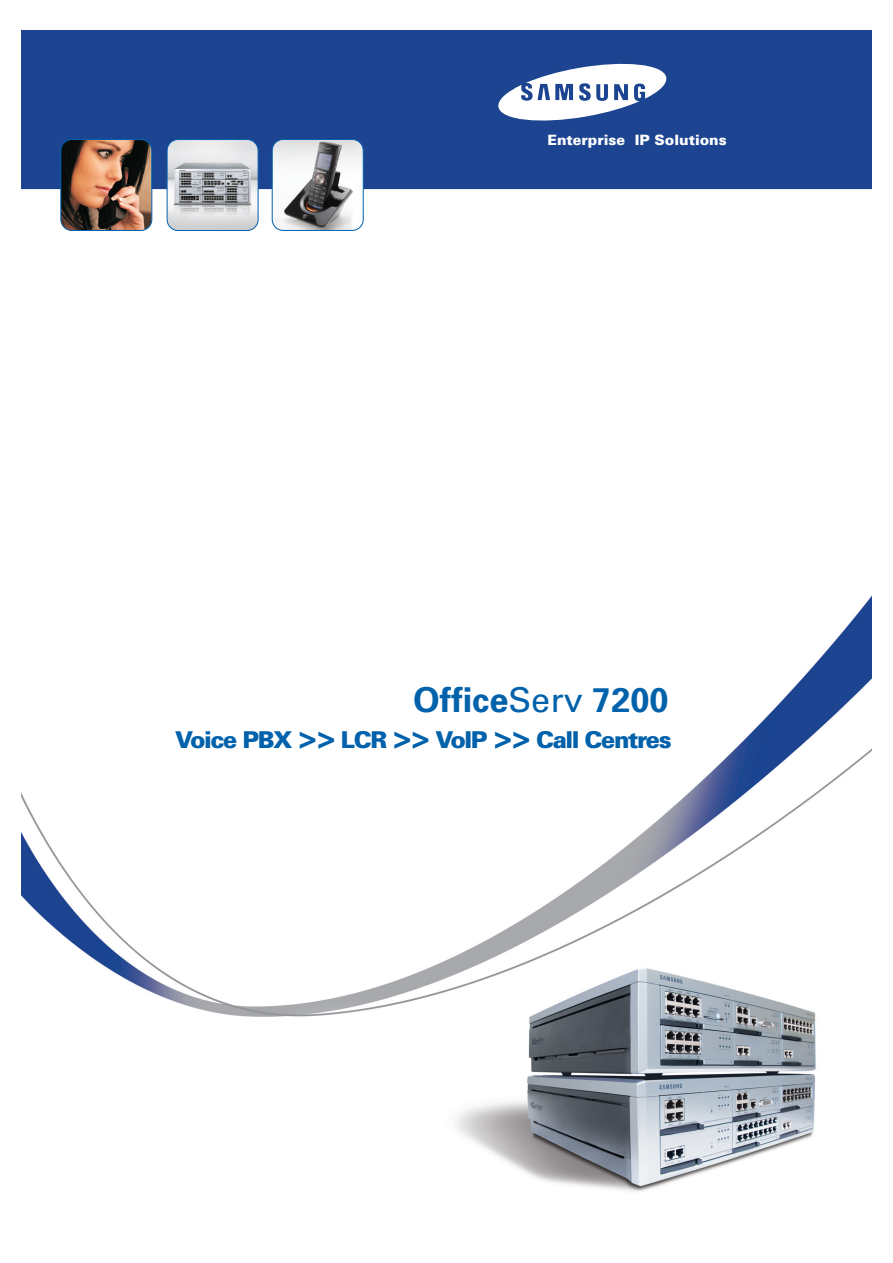
<style>
.page{position:relative;width:893px;height:1263px;background:#fff}
.page>*{position:absolute;margin:0;border:0;box-sizing:border-box;transform-origin:0 0}
.t1{font:700 34.2px "Univers";color:#0161aa}
.t2{font:900 23.25px "Univers";letter-spacing:-.06em;color:#0161aa}
.t3{font:900 14.25px "Univers";color:#fff}
.s1{font-weight:400}
.s2{font-size:30.9px}
</style>
<div class="page">
<img style="left:21px;top:31px;width:850px;height:1161px">
<svg style="left:497px;top:60px;width:170px;height:65px"></svg>
<img style="left:61px;top:140px;width:91px;height:91px;border-radius:11px">
<div style="left:60px;top:139px;width:92px;height:92px;border:1px solid #0160ae;border-radius:11px"></div>
<img style="left:167px;top:140px;width:91px;height:91px;border-radius:11px">
<div style="left:167px;top:139px;width:91px;height:92px;border:1px solid #0160ae;border-radius:11px"></div>
<img style="left:272px;top:140px;width:91px;height:90px;border-radius:11px">
<div style="left:272px;top:139px;width:92px;height:92px;border:1px solid #0160ae;border-radius:11px"></div>
<p class="t3" style="left:547px;top:135px;width:181px">Enterprise IP Solutions</p>
<h1 class="t1" style="left:413px;top:688px;width:257px">Office<span class="s1">Serv</span> 7200</h1>
<p class="t2" style="left:175px;top:731px;width:498px">Voice PBX <span class="s2">&gt;&gt;</span> LCR <span class="s2">&gt;&gt;</span> VoIP <span class="s2">&gt;&gt;</span> Call Centres</p>
</div>
